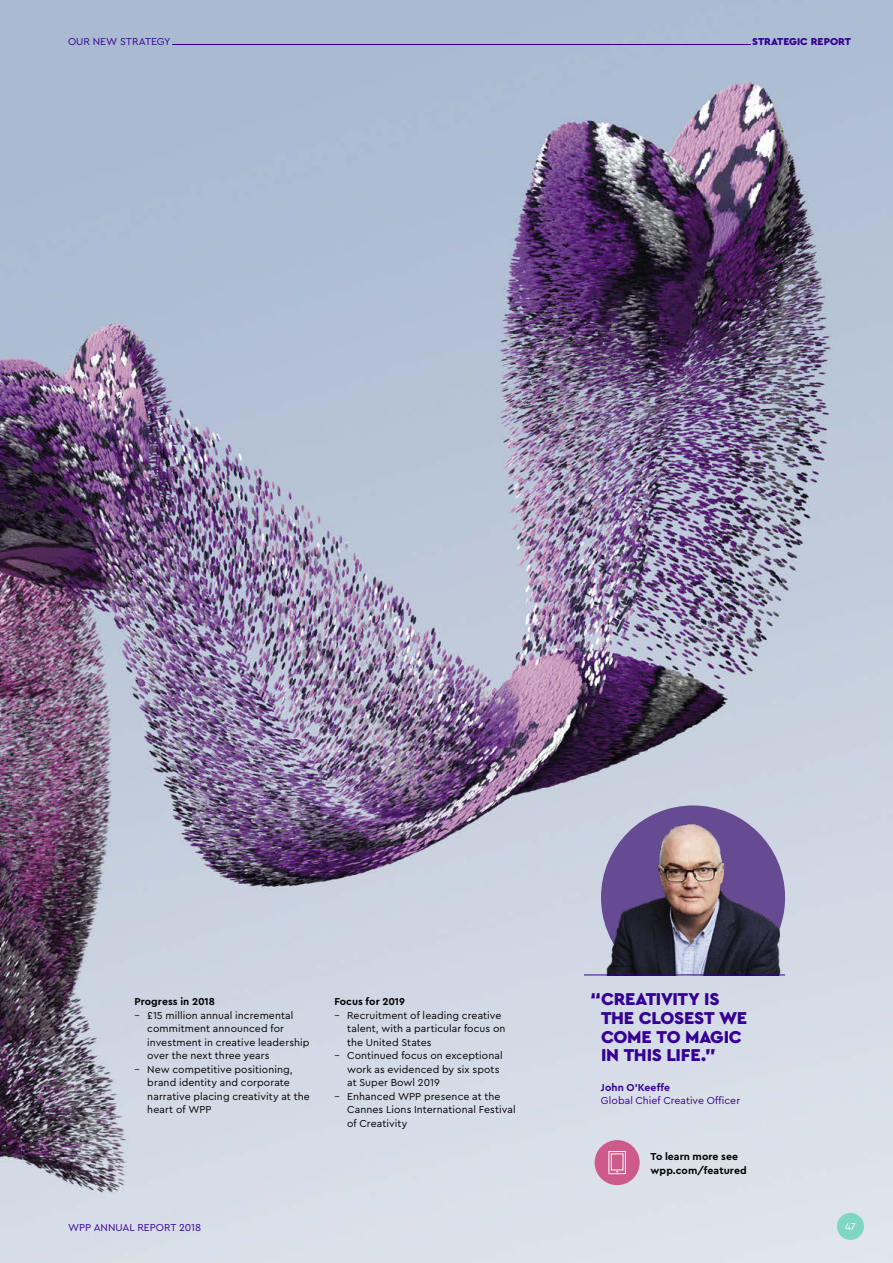
<style>
.page{position:relative;width:893px;height:1263px;background:#fff}
.page>*{position:absolute;margin:0;border:0;box-sizing:border-box;transform-origin:0 0}
.t1{font:900 18px/18.8px "WPP";letter-spacing:-.015em;color:#370094}
.t2{font:10.5px/13.5px "WPP";letter-spacing:.005em;color:#000}
.t3{font:10.5px "WPP";color:#370094}
.t4{font:700 10.5px/13.5px "WPP";letter-spacing:.005em;color:#000}
.t5{font:900 10.5px "WPP";color:#370094}
.t6{font:700 10.5px "WPP";letter-spacing:.005em;color:#370094}
.t7{font:10.5px "WPP";color:#fff}
</style>
<div class="page">
<img style="left:0;top:0;width:893px;height:1263px">
<div style="left:837px;top:1213px;width:27px;height:27px;background:#7dd7c3;border-radius:50%"></div>
<svg style="left:601px;top:805px;width:184px;height:11px;background:#adaac9"></svg>
<img style="left:598px;top:816px;width:187px;height:158px">
<hr style="left:584px;top:974px;width:201px;height:1px;background:#370094">
<div style="left:595px;top:1140px;width:45px;height:45px;background:#cd5a8b;border-radius:50%"></div>
<div style="left:608px;top:1151px;width:18px;height:23px;border:1px solid #fff"></div>
<div style="left:611px;top:1153px;width:12px;height:17px;border:1px solid #fff"></div>
<hr style="left:172px;top:44px;width:579px;height:1px;background:#370094">
<p class="t3" style="left:68px;top:35px;width:104px">OUR NEW STRATEGY</p>
<p class="t5" style="left:752px;top:35px;width:100px">STRATEGIC REPORT</p>
<p class="t4" style="left:135px;top:994px;width:82px">Progress in 2018</p>
<p class="t2" style="left:147px;top:1008px;width:164px;text-indent:-13px">– £15 million annual incremental commitment announced for investment in creative leadership over the next three years</p>
<p class="t2" style="left:147px;top:1062px;width:164px;text-indent:-13px">– New competitive positioning, brand identity and corporate narrative placing creativity at the heart of WPP</p>
<p class="t4" style="left:334px;top:994px;width:72px">Focus for 2019</p>
<p class="t2" style="left:347px;top:1008px;width:160px;text-indent:-13px">– Recruitment of leading creative talent, with a particular focus on the United States</p>
<p class="t2" style="left:347px;top:1048px;width:157px;text-indent:-13px">– Continued focus on exceptional work as evidenced by six spots at Super Bowl 2019</p>
<p class="t2" style="left:347px;top:1089px;width:170px;text-indent:-13px">– Enhanced WPP presence at the<br>Cannes Lions International Festival of Creativity</p>
<h1 class="t1" style="left:601px;top:989px;width:148px;text-indent:-11px">“CREATIVITY IS<br>THE CLOSEST WE<br>COME TO MAGIC<br>IN THIS LIFE.”</h1>
<p class="t6" style="left:601px;top:1080px;width:71px">John O’Keeffe</p>
<p class="t3" style="left:601px;top:1094px;width:141px">Global Chief Creative Officer</p>
<p class="t4" style="left:651px;top:1149px;width:98px">To learn more see wpp.com/featured</p>
<p class="t3" style="left:68px;top:1220px;width:135px">WPP ANNUAL REPORT 2018</p>
<p class="t7" style="left:845px;top:1219px;width:12px">47</p>
</div>
